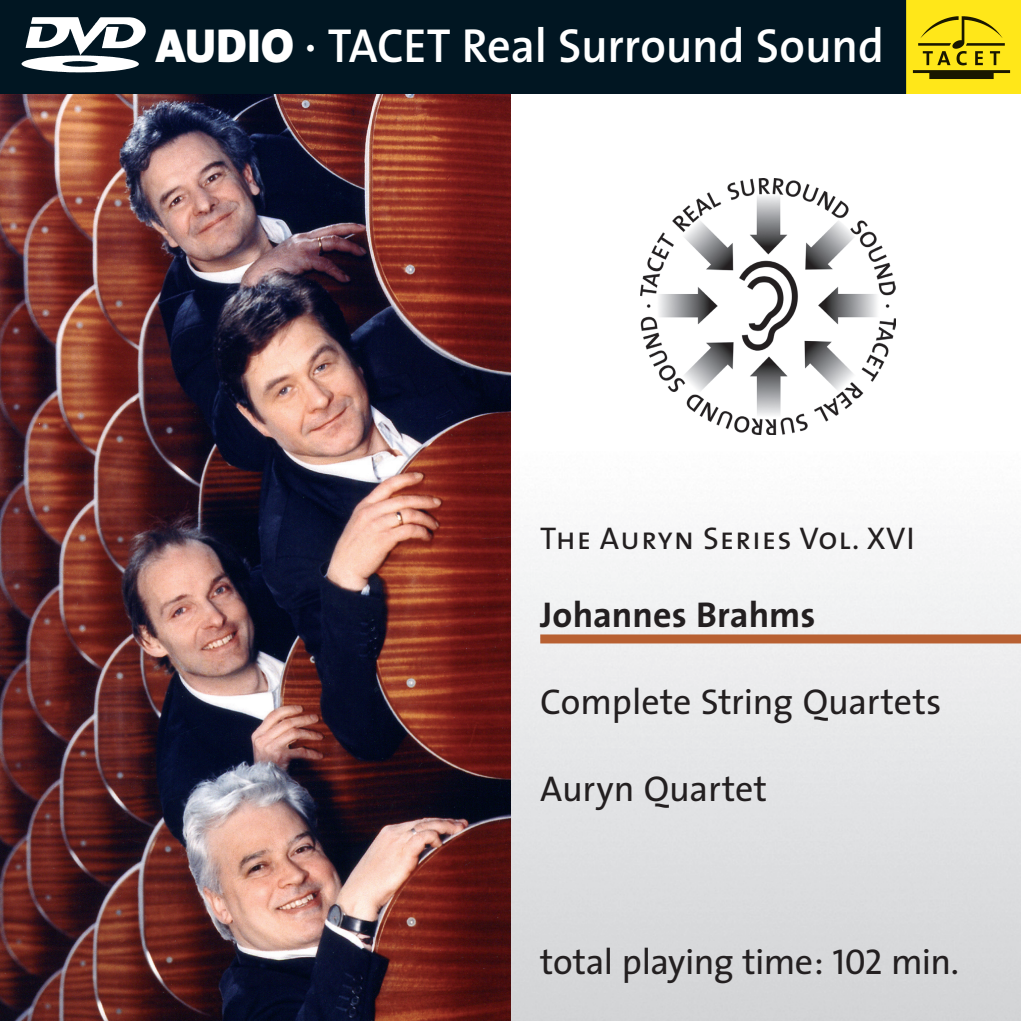
<style>
.page{position:relative;width:1021px;height:1021px;background:#fff}
.page>*{position:absolute;margin:0;border:0;box-sizing:border-box;transform-origin:0 0}
.t1{font:600 48px "The Sans";letter-spacing:-.005em;color:#fff}
.t2{font:36px "The Sans";letter-spacing:-.01em;color:#231f20}
.t3{font:700 36px "The Sans";color:#231f20}
.t4{font:31.5px "The Sans Caps";letter-spacing:.03em;color:#231f20}
.s1{font-weight:900}
.s2{font-family:"The Sans Caps"}
</style>
<div class="page">
<img style="left:0;top:94px;width:488px;height:926px">
<svg style="left:488px;top:94px;width:44px;height:926px;background:#8f696b"></svg>
<svg style="left:499px;top:94px;width:521px;height:417px"></svg>
<div style="left:905px;top:0;width:115px;height:94px;background:#ffe719"></div>
<div style="left:0;top:0;width:906px;height:94px;background:#011622"></div>
<img style="left:20px;top:15px;width:127px;height:59px">
<img style="left:912px;top:16px;width:99px;height:63px">
<img style="left:640px;top:178px;width:255px;height:256px">
<div style="left:540px;top:634px;width:480px;height:9px;background:#b86032"></div>
<h1 class="t1" style="left:156px;top:6px;width:729px"><span class="s1">AUDIO</span> · TACET Real Surround Sound</h1>
<p class="t4" style="left:540px;top:512px;width:376px">The Auryn Series Vol. XVI</p>
<p class="t3" style="left:540px;top:584px;width:277px">Johannes Brahms</p>
<p class="t2" style="left:540px;top:671px;width:402px">Complete String Quartets</p>
<p class="t2" style="left:540px;top:758px;width:228px">Auryn Quartet</p>
<p class="t2" style="left:540px;top:932px;width:420px">total playing time: <span class="s2">102</span> min.</p>
</div>
